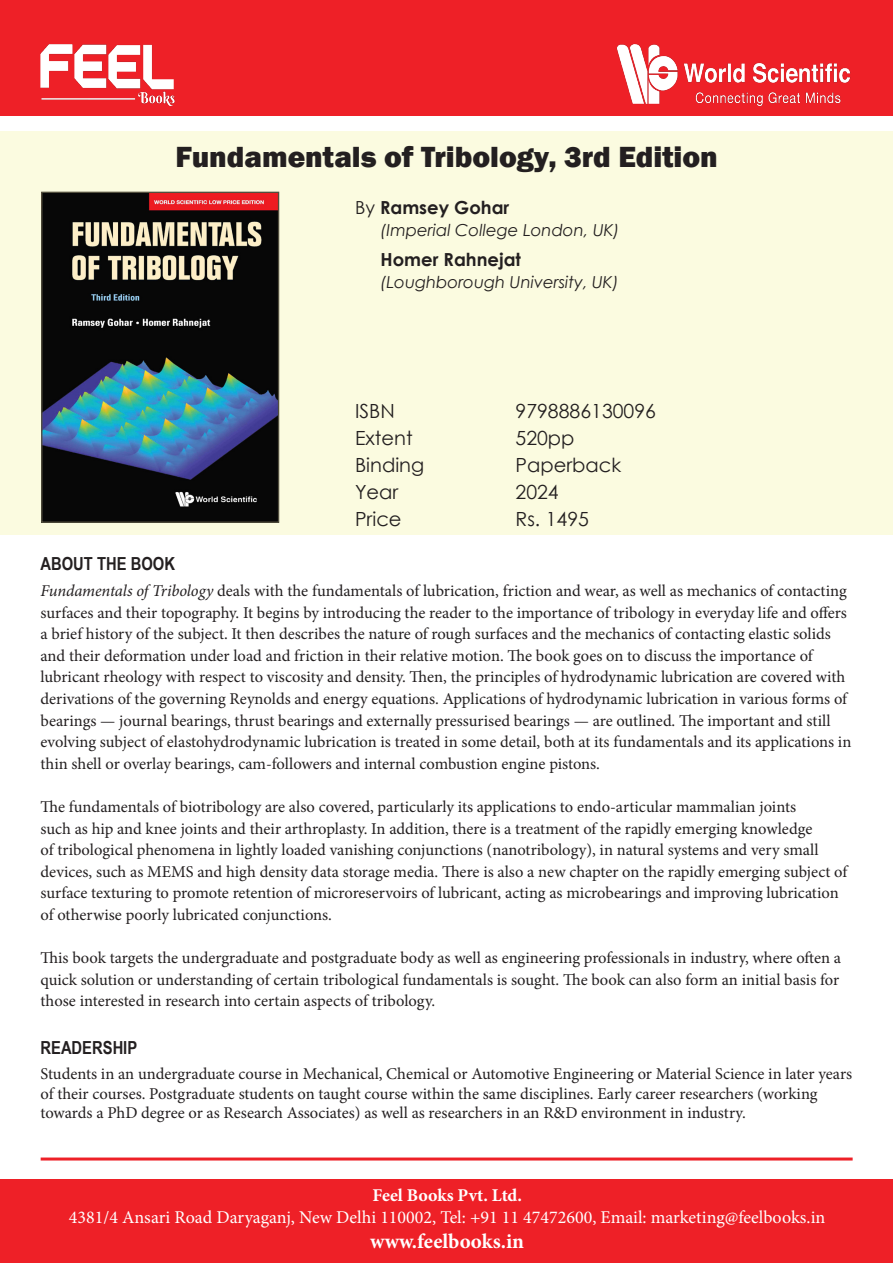
<style>
.page{position:relative;width:893px;height:1263px;background:#fff}
.page>*{position:absolute;margin:0;border:0;box-sizing:border-box;transform-origin:0 0}
.t1{font:800 30px "Franklin Gothic";color:#231f20}
.t2{font:700 21px "Minion Pro";color:#fff}
.t3{font:19.5px "Century Gothic";color:#231f20}
.t4{font:18px "Minion Pro";color:#fff}
.t5{font:700 18px "Century Gothic";color:#231f20}
.t6{font:700 18px "Arial Narrow";color:#231f20}
.t7{font:700 18px "Minion Pro";color:#fff}
.Text{font:16.5px/21.6px "Minion Pro";color:#231f20}
.t8{font:italic 16.5px "Century Gothic";color:#231f20}
.s1{font-weight:400}
.s2{font-style:italic}
</style>
<div class="page">
<div style="left:0;top:0;width:893px;height:115px;background:#ee2027"></div>
<img style="left:40px;top:44px;width:135px;height:62px">
<img style="left:616px;top:44px;width:235px;height:63px">
<div style="left:0;top:1179px;width:893px;height:84px;background:#ee2027"></div>
<div style="left:0;top:131px;width:893px;height:404px;background:#fbfbe0"></div>
<img style="left:43px;top:194px;width:234px;height:327px">
<div style="left:41px;top:192px;width:238px;height:331px;border:1px solid #524f3e"></div>
<hr style="left:41px;top:1157px;width:812px;height:3px;background:#ee2027">
<p class="t1" style="left:176px;top:137px;width:544px">Fundamentals of Tribology, 3rd Edition</p>
<p class="t5" style="left:355px;top:194px;width:156px"><span class="s1">By</span> Ramsey Gohar</p>
<p class="t8" style="left:381px;top:218px;width:241px">(Imperial College London, UK)</p>
<p class="t5" style="left:381px;top:246px;width:142px">Homer Rahnejat</p>
<p class="t8" style="left:381px;top:270px;width:240px">(Loughborough University, UK)</p>
<p class="t3" style="left:355px;top:397px;width:41px">ISBN</p>
<p class="t3" style="left:516px;top:397px;width:142px">9798886130096</p>
<p class="t3" style="left:355px;top:424px;width:59px">Extent</p>
<p class="t3" style="left:516px;top:424px;width:61px">520pp</p>
<p class="t3" style="left:355px;top:451px;width:71px">Binding</p>
<p class="t3" style="left:516px;top:451px;width:107px">Paperback</p>
<p class="t3" style="left:355px;top:478px;width:45px">Year</p>
<p class="t3" style="left:516px;top:478px;width:45px">2024</p>
<p class="t3" style="left:355px;top:505px;width:48px">Price</p>
<p class="t3" style="left:516px;top:505px;width:75px">Rs. 1495</p>
<p class="t6" style="left:40px;top:550px;width:136px">ABOUT THE BOOK</p>
<p class="Text" style="left:40px;top:580px;width:812px"><span class="s2">Fundamentals of Tribology</span> deals with the fundamentals of lubrication, friction and wear, as well as mechanics of contacting surfaces and their topography. It begins by introducing the reader to the importance of tribology in everyday life and offers a brief history of the subject. It then describes the nature of rough surfaces and the mechanics of contacting elastic solids and their deformation under load and friction in their relative motion. The book goes on to discuss the importance of lubricant rheology with respect to viscosity and density. Then, the principles of hydrodynamic lubrication are covered with derivations of the governing Reynolds and energy equations. Applications of hydrodynamic lubrication in various forms of bearings — journal bearings, thrust bearings and externally pressurised bearings — are outlined. The important and still evolving subject of elastohydrodynamic lubrication is treated in some detail, both at its fundamentals and its applications in thin shell or overlay bearings, cam-followers and internal combustion engine pistons.</p>
<p class="Text" style="left:40px;top:796px;width:808px">The fundamentals of biotribology are also covered, particularly its applications to endo-articular mammalian joints<br>such as hip and knee joints and their arthroplasty. In addition, there is a treatment of the rapidly emerging knowledge<br>of tribological phenomena in lightly loaded vanishing conjunctions (nanotribology), in natural systems and very small devices, such as MEMS and high density data storage media. There is also a new chapter on the rapidly emerging subject of surface texturing to promote retention of microreservoirs of lubricant, acting as microbearings and improving lubrication of otherwise poorly lubricated conjunctions.</p>
<p class="Text" style="left:40px;top:947px;width:802px;text-align:justify">This book targets the undergraduate and postgraduate body as well as engineering professionals in industry, where often a quick solution or understanding of certain tribological fundamentals is sought. The book can also form an initial basis for those interested in research into certain aspects of tribology.</p>
<p class="t6" style="left:40px;top:1034px;width:98px">READERSHIP</p>
<p class="Text" style="left:40px;top:1064px;width:813px;line-height:19.8px">Students in an undergraduate course in Mechanical, Chemical or Automotive Engineering or Material Science in later years of their courses. Postgraduate students on taught course within the same disciplines. Early career researchers (working towards a PhD degree or as Research Associates) as well as researchers in an R&amp;D environment in industry.</p>
<p class="t7" style="left:372px;top:1182px;width:151px">Feel Books Pvt. Ltd.</p>
<p class="t4" style="left:69px;top:1205px;width:758px">4381/4 Ansari Road Daryaganj, New Delhi 110002, Tel: +91 11 47472600, Email: marketing@feelbooks.in</p>
<p class="t2" style="left:370px;top:1226px;width:156px">www.feelbooks.in</p>
</div>
